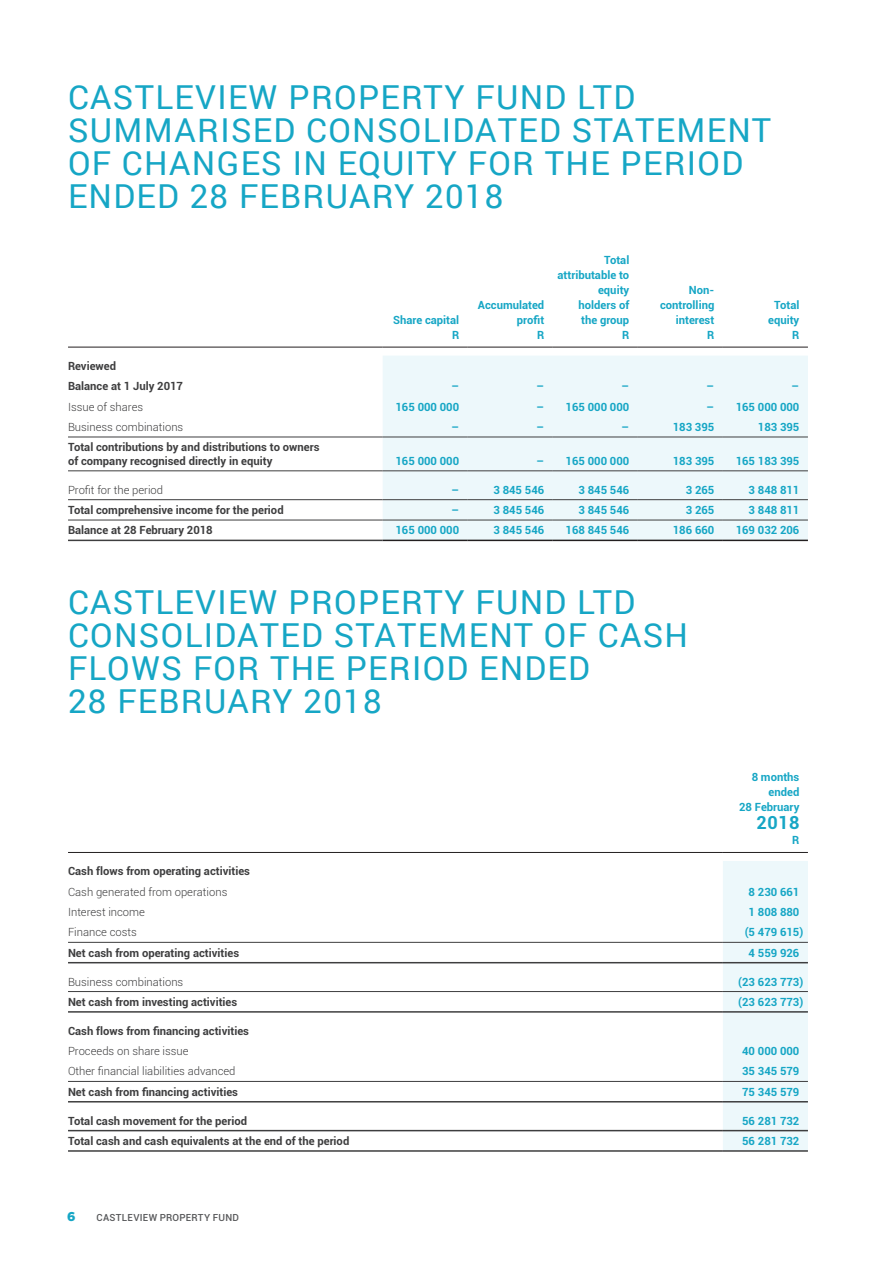
<style>
.page{position:relative;width:893px;height:1263px;background:#fff}
.page>*{position:absolute;margin:0;border:0;box-sizing:border-box;transform-origin:0 0}
.t1{font:33px/33px "Roboto";letter-spacing:.04em;color:#16a6c5}
.t2{font:700 18px "Roboto";color:#16a6c5}
.t3{font:900 12.75px "Gotham";color:#16a6c5}
.t4{font:700 11.25px/15px "Roboto";color:#16a6c5;text-align:right}
.t5{font:700 11.25px/20.4px "Roboto";color:#3e3e3f}
.t6{font:300 11.25px "Roboto";color:#3e3e3f}
.t7{font:500 9.75px "Roboto";letter-spacing:.025em;color:#57585a}
</style>
<div class="page">
<div style="left:383px;top:356px;width:425px;height:184px;background:#edf8fb"></div>
<hr style="left:68px;top:347px;width:315px;height:1px;background:#231f20">
<hr style="left:383px;top:347px;width:85px;height:1px;background:#231f20">
<hr style="left:468px;top:347px;width:85px;height:1px;background:#231f20">
<hr style="left:553px;top:347px;width:85px;height:1px;background:#231f20">
<hr style="left:638px;top:347px;width:85px;height:1px;background:#231f20">
<hr style="left:723px;top:347px;width:85px;height:1px;background:#231f20">
<hr style="left:68px;top:499px;width:315px;height:1px;background:#3e3e3f">
<hr style="left:383px;top:520px;width:85px;height:1px;background:#3e3e3f">
<hr style="left:468px;top:520px;width:85px;height:1px;background:#3e3e3f">
<hr style="left:553px;top:520px;width:85px;height:1px;background:#3e3e3f">
<hr style="left:638px;top:520px;width:85px;height:1px;background:#3e3e3f">
<hr style="left:723px;top:520px;width:85px;height:1px;background:#3e3e3f">
<hr style="left:68px;top:437px;width:315px;height:1px;background:#3e3e3f">
<hr style="left:383px;top:437px;width:85px;height:1px;background:#3e3e3f">
<hr style="left:468px;top:437px;width:85px;height:1px;background:#3e3e3f">
<hr style="left:553px;top:437px;width:85px;height:1px;background:#3e3e3f">
<hr style="left:638px;top:437px;width:85px;height:1px;background:#3e3e3f">
<hr style="left:723px;top:437px;width:85px;height:1px;background:#3e3e3f">
<hr style="left:68px;top:520px;width:315px;height:1px;background:#3e3e3f">
<hr style="left:68px;top:540px;width:315px;height:1px;background:#3e3e3f">
<hr style="left:383px;top:540px;width:85px;height:1px;background:#231f20">
<hr style="left:468px;top:540px;width:85px;height:1px;background:#231f20">
<hr style="left:553px;top:540px;width:85px;height:1px;background:#231f20">
<hr style="left:638px;top:540px;width:85px;height:1px;background:#231f20">
<hr style="left:723px;top:540px;width:85px;height:1px;background:#231f20">
<hr style="left:68px;top:470px;width:315px;height:1px;background:#3e3e3f">
<hr style="left:383px;top:470px;width:85px;height:1px;background:#3e3e3f">
<hr style="left:468px;top:470px;width:85px;height:1px;background:#3e3e3f">
<hr style="left:553px;top:470px;width:85px;height:1px;background:#3e3e3f">
<hr style="left:638px;top:470px;width:85px;height:1px;background:#3e3e3f">
<hr style="left:723px;top:470px;width:85px;height:1px;background:#3e3e3f">
<hr style="left:383px;top:499px;width:85px;height:1px;background:#3e3e3f">
<hr style="left:468px;top:499px;width:85px;height:1px;background:#3e3e3f">
<hr style="left:553px;top:499px;width:85px;height:1px;background:#3e3e3f">
<hr style="left:638px;top:499px;width:85px;height:1px;background:#3e3e3f">
<hr style="left:723px;top:499px;width:85px;height:1px;background:#3e3e3f">
<div style="left:723px;top:861px;width:85px;height:289px;background:#edf8fb"></div>
<hr style="left:68px;top:852px;width:655px;height:1px;background:#231f20">
<hr style="left:723px;top:852px;width:85px;height:1px;background:#231f20">
<hr style="left:68px;top:962px;width:655px;height:1px;background:#3e3e3f">
<hr style="left:723px;top:962px;width:85px;height:1px;background:#3e3e3f">
<hr style="left:68px;top:1011px;width:655px;height:2px;background:#3e3e3f">
<hr style="left:723px;top:1011px;width:85px;height:2px;background:#3e3e3f">
<hr style="left:68px;top:1101px;width:655px;height:1px;background:#3e3e3f">
<hr style="left:723px;top:1101px;width:85px;height:1px;background:#3e3e3f">
<hr style="left:68px;top:1130px;width:655px;height:1px;background:#3e3e3f">
<hr style="left:723px;top:1130px;width:85px;height:1px;background:#3e3e3f">
<hr style="left:68px;top:1150px;width:655px;height:2px;background:#3e3e3f">
<hr style="left:723px;top:1150px;width:85px;height:2px;background:#3e3e3f">
<hr style="left:68px;top:942px;width:655px;height:1px;background:#3e3e3f">
<hr style="left:723px;top:942px;width:85px;height:1px;background:#3e3e3f">
<hr style="left:68px;top:991px;width:655px;height:1px;background:#3e3e3f">
<hr style="left:723px;top:991px;width:85px;height:1px;background:#3e3e3f">
<hr style="left:68px;top:1081px;width:655px;height:1px;background:#3e3e3f">
<hr style="left:723px;top:1081px;width:85px;height:1px;background:#3e3e3f">
<h1 class="t1" style="left:68px;top:80px;width:705px">CASTLEVIEW PROPERTY FUND LTD<br>SUMMARISED CONSOLIDATED STATEMENT<br>OF CHANGES IN EQUITY FOR THE PERIOD<br>ENDED 28 FEBRUARY 2018</h1>
<p class="t5" style="left:68px;top:355px;width:117px">Reviewed<br>Balance at 1 July 2017</p>
<p class="t4" style="left:393px;top:312px;width:68px">Share capital<br>R</p>
<p class="t4" style="left:478px;top:297px;width:68px">Accumulated profit<br>R</p>
<p class="t4" style="left:557px;top:252px;width:73px">Total attributable to equity<br>holders of<br>the group<br>R</p>
<p class="t4" style="left:660px;top:282px;width:56px">Non&shy;controlling interest<br>R</p>
<p class="t4" style="left:768px;top:297px;width:33px">Total equity<br>R</p>
<p class="t4" style="left:451px;top:378px;width:9px">–</p>
<p class="t4" style="left:536px;top:378px;width:9px">–</p>
<p class="t4" style="left:622px;top:378px;width:9px">–</p>
<p class="t4" style="left:707px;top:378px;width:9px">–</p>
<p class="t4" style="left:792px;top:378px;width:9px">–</p>
<p class="t6" style="left:68px;top:399px;width:77px">Issue of shares</p>
<p class="t4" style="left:395px;top:399px;width:65px">165 000 000</p>
<p class="t4" style="left:536px;top:399px;width:94px">– 165 000 000</p>
<p class="t4" style="left:707px;top:399px;width:94px">– 165 000 000</p>
<p class="t6" style="left:68px;top:419px;width:117px">Business combinations</p>
<p class="t4" style="left:451px;top:419px;width:9px">–</p>
<p class="t4" style="left:536px;top:419px;width:9px">–</p>
<p class="t4" style="left:621px;top:419px;width:9px">–</p>
<p class="t4" style="left:673px;top:419px;width:43px">183 395</p>
<p class="t4" style="left:758px;top:419px;width:43px">183 395</p>
<p class="t5" style="left:68px;top:440px;width:253px;line-height:13.5px">Total contributions by and distributions to owners of company recognised directly in equity</p>
<p class="t4" style="left:395px;top:453px;width:65px">165 000 000</p>
<p class="t4" style="left:536px;top:453px;width:94px">– 165 000 000</p>
<p class="t4" style="left:673px;top:453px;width:43px">183 395</p>
<p class="t4" style="left:736px;top:453px;width:65px">165 183 395</p>
<p class="t6" style="left:68px;top:482px;width:97px">Profit for the period</p>
<p class="t4" style="left:451px;top:482px;width:9px">–</p>
<p class="t4" style="left:493px;top:482px;width:52px">3 845 546</p>
<p class="t4" style="left:578px;top:482px;width:52px">3 845 546</p>
<p class="t4" style="left:686px;top:482px;width:30px">3 265</p>
<p class="t4" style="left:749px;top:482px;width:52px">3 848 811</p>
<p class="t5" style="left:68px;top:499px;width:217px">Total comprehensive income for the period</p>
<p class="t4" style="left:451px;top:502px;width:9px">–</p>
<p class="t4" style="left:493px;top:502px;width:52px">3 845 546</p>
<p class="t4" style="left:578px;top:502px;width:52px">3 845 546</p>
<p class="t4" style="left:686px;top:502px;width:30px">3 265</p>
<p class="t4" style="left:749px;top:502px;width:52px">3 848 811</p>
<p class="t5" style="left:68px;top:520px;width:146px">Balance at 28 February 2018</p>
<p class="t4" style="left:395px;top:522px;width:65px">165 000 000</p>
<p class="t4" style="left:493px;top:522px;width:52px">3 845 546</p>
<p class="t4" style="left:566px;top:522px;width:65px">168 845 546</p>
<p class="t4" style="left:673px;top:522px;width:43px">186 660</p>
<p class="t4" style="left:736px;top:522px;width:65px">169 032 206</p>
<h1 class="t1" style="left:68px;top:584px;width:622px">CASTLEVIEW PROPERTY FUND LTD<br>CONSOLIDATED STATEMENT OF CASH<br>FLOWS FOR THE PERIOD ENDED<br>28 FEBRUARY 2018</h1>
<p class="t4" style="left:739px;top:769px;width:62px">8 months ended<br>28 February</p>
<h2 class="t2" style="left:756px;top:810px;width:44px">2018</h2>
<p class="t4" style="left:792px;top:832px;width:9px">R</p>
<p class="t5" style="left:68px;top:861px;width:184px">Cash flows from operating activities</p>
<p class="t6" style="left:68px;top:884px;width:161px">Cash generated from operations</p>
<p class="t4" style="left:749px;top:884px;width:52px">8 230 661</p>
<p class="t6" style="left:68px;top:904px;width:78px">Interest income</p>
<p class="t4" style="left:749px;top:904px;width:52px">1 808 880</p>
<p class="t6" style="left:68px;top:924px;width:70px">Finance costs</p>
<p class="t4" style="left:745px;top:924px;width:60px">(5 479 615)</p>
<p class="t5" style="left:68px;top:942px;width:173px">Net cash from operating activities</p>
<p class="t4" style="left:749px;top:945px;width:52px">4 559 926</p>
<p class="t6" style="left:68px;top:974px;width:117px">Business combinations</p>
<p class="t4" style="left:738px;top:974px;width:67px">(23 623 773)</p>
<p class="t5" style="left:68px;top:991px;width:171px">Net cash from investing activities</p>
<p class="t4" style="left:738px;top:994px;width:67px">(23 623 773)</p>
<p class="t5" style="left:68px;top:1020px;width:182px">Cash flows from financing activities</p>
<p class="t6" style="left:68px;top:1043px;width:122px">Proceeds on share issue</p>
<p class="t4" style="left:742px;top:1043px;width:59px">40 000 000</p>
<p class="t6" style="left:68px;top:1064px;width:169px">Other financial liabilities advanced</p>
<p class="t4" style="left:742px;top:1063px;width:59px">35 345 579</p>
<p class="t5" style="left:68px;top:1081px;width:172px">Net cash from financing activities</p>
<p class="t4" style="left:742px;top:1084px;width:59px">75 345 579</p>
<p class="t5" style="left:68px;top:1110px;width:181px">Total cash movement for the period</p>
<p class="t4" style="left:742px;top:1113px;width:59px">56 281 732</p>
<p class="t5" style="left:68px;top:1130px;width:283px">Total cash and cash equivalents at the end of the period</p>
<p class="t4" style="left:742px;top:1133px;width:59px">56 281 732</p>
<p class="t3" style="left:67px;top:1207px;width:10px">6</p>
<p class="t7" style="left:97px;top:1210px;width:144px">CASTLEVIEW PROPERTY FUND</p>
</div>
